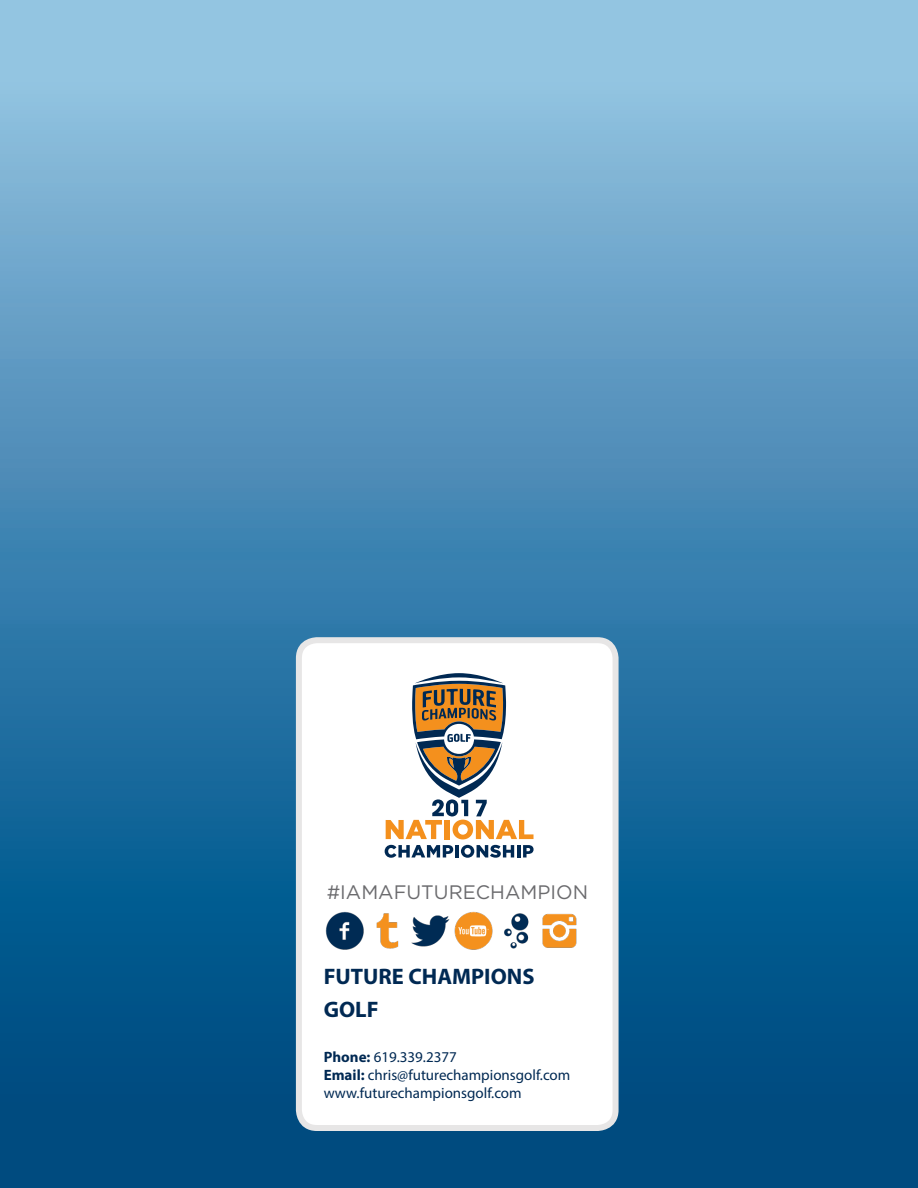
<style>
.page{position:relative;width:918px;height:1188px;background:#fff}
.page>*{position:absolute;margin:0;border:0;box-sizing:border-box;transform-origin:0 0}
.Paragraph_Style_1{font:700 22.5px/32.4px "Myriad Pro";color:#002953}
.t1{font:19.5px "Gotham";color:#6b6b6e}
.Paragraph_Style_1-2{font:15px/18px "Myriad Pro";color:#002953}
.s1{font-weight:700}
</style>
<div class="page">
<div style="left:0;top:0;width:918px;height:1188px;background:linear-gradient(to bottom,#95c6e4,#003d77)"></div>
<div style="left:299px;top:640px;width:317px;height:488px;background:#fff;border-radius:18px"></div>
<div style="left:296px;top:637px;width:323px;height:494px;border:6px solid #e7e6e6;border-radius:18px"></div>
<img style="left:325px;top:911px;width:39px;height:39px">
<img style="left:454px;top:911px;width:123px;height:39px">
<img style="left:376px;top:913px;width:23px;height:36px">
<img style="left:411px;top:915px;width:39px;height:32px">
<svg style="left:385px;top:845px;width:68px;height:13px"></svg>
<hr style="left:455px;top:845px;width:4px;height:12px;background:#002953">
<svg style="left:461px;top:845px;width:73px;height:13px"></svg>
<svg style="left:386px;top:673px;width:148px;height:166px"></svg>
<p class="t1" style="left:327px;top:880px;width:263px">#IAMAFUTURECHAMPION</p>
<p class="Paragraph_Style_1" style="left:324px;top:960px;width:212px">FUTURE CHAMPIONS<br>GOLF</p>
<p class="Paragraph_Style_1-2" style="left:324px;top:1048px;width:248px"><span class="s1">Phone:</span> 619.339.2377<br><span class="s1">Email:</span> chris@futurechampionsgolf.com www.futurechampionsgolf.com</p>
</div>
